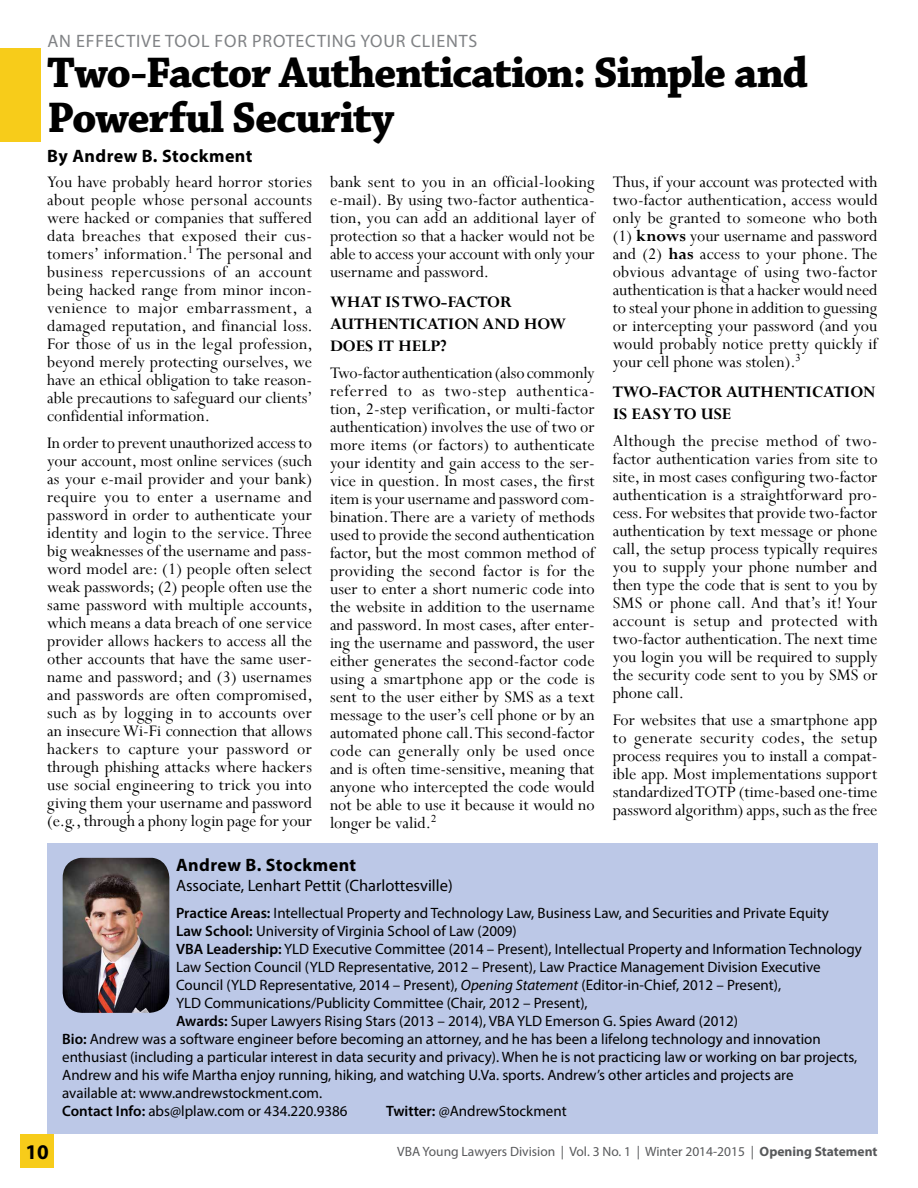
<style>
.page{position:relative;width:918px;height:1188px;background:#fff}
.page>*{position:absolute;margin:0;border:0;box-sizing:border-box;transform-origin:0 0}
.Article_Title{font:700 45px/45px "Chaparral Pro";letter-spacing:-.03em;color:#000}
.t1{font:700 21px "Myriad Pro";color:#000}
.Article_Body{font:18px/18px "Perpetua";color:#000;text-align:justify}
.Article_Subhead{font:700 18px/21.6px "Perpetua";color:#000}
.Kicker{font:18px "Myriad Pro";letter-spacing:.045em;color:#808285}
.Author_Byline{font:700 18px "Myriad Pro";letter-spacing:.02em;color:#000}
.Author_Name{font:700 18px "Myriad Pro";letter-spacing:.025em;color:#000}
.Author_Position{font:16.5px "Myriad Pro";color:#000}
.Author_Box_Body{font:15px/18px "Myriad Pro";color:#000}
.t2{font:13.5px "Myriad Pro";color:#58595b}
.s1{font-weight:700}
.s2{font-weight:600}
.s3{font-style:italic}
</style>
<div class="page">
<div style="left:47px;top:844px;width:831px;height:290px;background:#bcc8e7"></div>
<img style="left:63px;top:858px;width:106px;height:155px">
<div style="left:0;top:48px;width:40px;height:94px;background:#f7cc1a"></div>
<div style="left:20px;top:1134px;width:34px;height:34px;background:#f7cc1a"></div>
<p class="Kicker" style="left:47px;top:30px;width:431px">AN EFFECTIVE TOOL FOR PROTECTING YOUR CLIENTS</p>
<p class="Article_Title" style="left:47px;top:52px;width:762px">Two-Factor Authentication: Simple and<br>Powerful Security</p>
<p class="Article_Body" style="left:47px;top:172px;width:267px">You have probably heard horror stories about people whose personal accounts were hacked or companies that suffered data breaches that exposed their cus&shy;tomers’ information.<sup>1</sup> The personal and business repercussions of an account being hacked range from minor incon&shy;venience to major embarrassment, a damaged reputation, and financial loss.<br>For those of us in the legal profession, beyond merely protecting ourselves, we have an ethical obligation to take reason&shy;able precautions to safeguard our clients’ confidential information.</p>
<p class="Article_Body" style="left:47px;top:433px;width:267px">In order to prevent unauthorized access to your account, most online services (such as your e-mail provider and your bank) require you to enter a username and password in order to authenticate your identity and login to the service. Three big weaknesses of the username and pass&shy;word model are: (1) people often select weak passwords; (2) people often use the same password with multiple accounts, which means a data breach of one service provider allows hackers to access all the other accounts that have the same user&shy;name and password; and (3) usernames and passwords are often compromised, such as by logging in to accounts over an insecure Wi-Fi connection that allows hackers to capture your password or through phishing attacks where hackers use social engineering to trick you into giving them your username and password (e.g., through a phony login page for your</p>
<p class="Author_Byline" style="left:47px;top:144px;width:207px">By Andrew B. Stockment</p>
<p class="Article_Body" style="left:330px;top:172px;width:266px">bank sent to you in an official-looking e-mail). By using two-factor authentica&shy;tion, you can add an additional layer of protection so that a hacker would not be able to access your account with only your username and password.</p>
<p class="Article_Subhead" style="left:330px;top:291px;width:238px">WHAT IS TWO-FACTOR<br>AUTHENTICATION AND HOW<br>DOES IT HELP?</p>
<p class="Article_Body" style="left:330px;top:363px;width:266px">Two-factor authentication (also commonly referred to as two-step authentica&shy;tion, 2-step verification, or multi-factor authentication) involves the use of two or more items (or factors) to authenticate your identity and gain access to the ser&shy;vice in question. In most cases, the first item is your username and password com&shy;bination. There are a variety of methods used to provide the second authentication factor, but the most common method of providing the second factor is for the user to enter a short numeric code into the website in addition to the username and password. In most cases, after enter&shy;ing the username and password, the user either generates the second-factor code using a smartphone app or the code is sent to the user either by SMS as a text message to the user’s cell phone or by an automated phone call. This second-factor code can generally only be used once and is often time-sensitive, meaning that anyone who intercepted the code would not be able to use it because it would no longer be valid.<sup>2</sup></p>
<p class="Article_Body" style="left:613px;top:172px;width:266px">Thus, if your account was protected with two-factor authentication, access would only be granted to someone who both (1) <span class="s1">knows</span> your username and password and (2) <span class="s1">has</span> access to your phone. The obvious advantage of using two-factor authentication is that a hacker would need to steal your phone in addition to guessing or intercepting your password (and you would probably notice pretty quickly if your cell phone was stolen).<sup>3</sup></p>
<p class="Article_Subhead" style="left:613px;top:381px;width:264px">TWO-FACTOR AUTHENTICATION<br>IS EASY TO USE</p>
<p class="Article_Body" style="left:613px;top:431px;width:266px">Although the precise method of two&shy;factor authentication varies from site to site, in most cases configuring two-factor authentication is a straightforward pro&shy;cess. For websites that provide two-factor authentication by text message or phone call, the setup process typically requires you to supply your phone number and then type the code that is sent to you by SMS or phone call. And that’s it! Your account is setup and protected with two-factor authentication. The next time you login you will be required to supply the security code sent to you by SMS or phone call.</p>
<p class="Article_Body" style="left:613px;top:710px;width:266px">For websites that use a smartphone app to generate security codes, the setup process requires you to install a compat&shy;ible app. Most implementations support standardized TOTP (time-based one-time password algorithm) apps, such as the free</p>
<p class="Author_Name" style="left:176px;top:853px;width:182px">Andrew B. Stockment</p>
<p class="Author_Position" style="left:176px;top:875px;width:278px">Associate, Lenhart Pettit (Charlottesville)</p>
<p class="Author_Box_Body" style="left:176px;top:903px;width:654px"><span class="s2">Practice Areas:</span> Intellectual Property and Technology Law, Business Law, and Securities and Private Equity</p>
<p class="Author_Box_Body" style="left:176px;top:921px;width:342px"><span class="s2">Law School:</span> University of Virginia School of Law (2009)</p>
<p class="Author_Box_Body" style="left:176px;top:939px;width:687px"><span class="s2">VBA Leadership:</span> YLD Executive Committee (2014 – Present), Intellectual Property and Information Technology Law Section Council (YLD Representative, 2012 – Present), Law Practice Management Division Executive Council (YLD Representative, 2014 – Present), <span class="s3">Opening Statement</span> (Editor-in-Chief, 2012 – Present),<br>YLD Communications/Publicity Committee (Chair, 2012 – Present),</p>
<p class="Author_Box_Body" style="left:176px;top:1011px;width:564px"><span class="s2">Awards:</span> Super Lawyers Rising Stars (2013 – 2014), VBA YLD Emerson G. Spies Award (2012)</p>
<p class="Author_Box_Body" style="left:62px;top:1029px;width:797px"><span class="s2">Bio:</span> Andrew was a software engineer before becoming an attorney, and he has been a lifelong technology and innovation enthusiast (including a particular interest in data security and privacy). When he is not practicing law or working on bar projects, Andrew and his wife Martha enjoy running, hiking, and watching U.Va. sports. Andrew’s other articles and projects are<br>available at: www.andrewstockment.com.<br><span class="s2">Contact Info:</span> abs@lplaw.com or 434.220.9386</p>
<p class="Author_Box_Body" style="left:386px;top:1101px;width:182px"><span class="s2">Twitter:</span> @AndrewStockment</p>
<p class="t1" style="left:25px;top:1138px;width:25px">10</p>
<p class="t2" style="left:397px;top:1143px;width:482px">VBA Young Lawyers Division | Vol. 3 No. 1 | Winter 2014-2015 | <span class="s1">Opening Statement</span></p>
</div>
